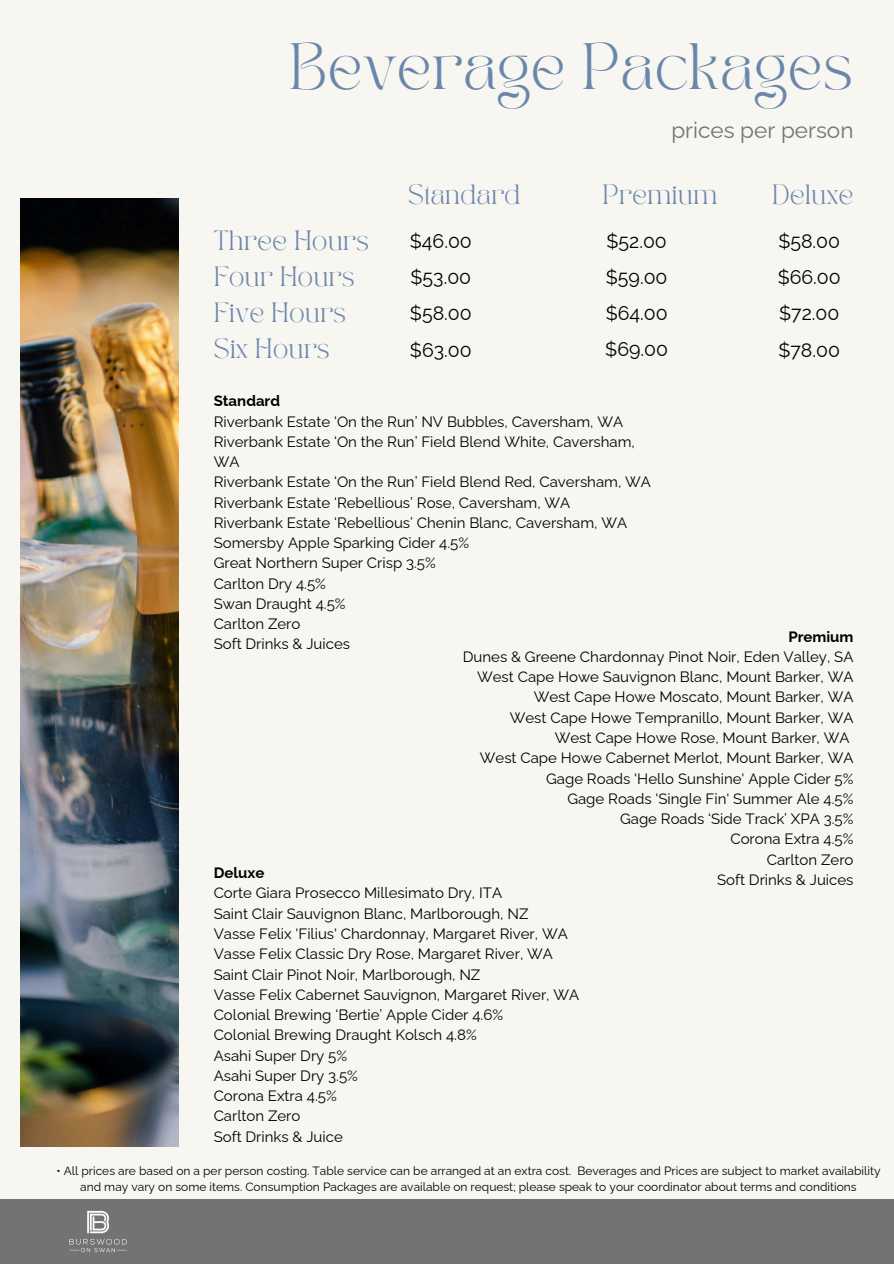
<style>
.page{position:relative;width:894px;height:1264px;background:#fff}
.page>*{position:absolute;margin:0;border:0;box-sizing:border-box;transform-origin:0 0}
.t1{font:45.75px "TAN PEARL Regular";color:#6b86ab}
.t2{font:22.5px "Raleway";color:#737373}
.t3{font:19.5px/36px "Raleway";color:#000;text-align:justify}
.t4{font:19.5px/36px "TAN PEARL Regular";color:#6b86ab}
.t5{font:15px/20.2px "Raleway";color:#000}
.t6{font:12px/16px "Raleway";color:#000;text-align:center}
.s1{font-weight:700}
</style>
<div class="page">
<div style="left:0;top:0;width:893px;height:1263px;background:#f7f6f1"></div>
<div style="left:0;top:1199px;width:893px;height:64px;background:#737373"></div>
<img style="left:69px;top:1210px;width:58px;height:43px">
<img style="left:21px;top:198px;width:157px;height:948px">
<h4 class="t1" style="left:289px;top:42px;width:565px">Beverage Packages</h4>
<h4 class="t2" style="left:671px;top:117px;width:183px">prices per person</h4>
<p class="t4" style="left:408px;top:179px;width:114px">Standard</p>
<p class="t4" style="left:602px;top:179px;width:116px">Premium</p>
<p class="t4" style="left:772px;top:179px;width:83px">Deluxe</p>
<h3 class="t4" style="left:214px;top:224px;width:157px">Three Hours<br>Four Hours<br>Five Hours<br>Six Hours</h3>
<h3 class="t3" style="left:410px;top:223px;width:64px">$46.00 $53.00 $58.00 $63.00</h3>
<h3 class="t3" style="left:605px;top:223px;width:64px">$52.00 $59.00 $64.00 $69.00</h3>
<h3 class="t3" style="left:777px;top:223px;width:65px">$58.00 $66.00 $72.00 $78.00</h3>
<h1 class="t5" style="left:214px;top:391px;width:439px"><span class="s1">Standard<br></span>Riverbank Estate ‘On the Run’ NV Bubbles, Caversham, WA Riverbank Estate ‘On the Run’ Field Blend White, Caversham, WA<br>Riverbank Estate ‘On the Run’ Field Blend Red, Caversham, WA Riverbank Estate ‘Rebellious’ Rose, Caversham, WA<br>Riverbank Estate ‘Rebellious’ Chenin Blanc, Caversham, WA Somersby Apple Sparking Cider 4.5%<br>Great Northern Super Crisp 3.5%<br>Carlton Dry 4.5%<br>Swan Draught 4.5%<br>Carlton Zero<br>Soft Drinks &amp; Juices</h1>
<h2 class="t5" style="left:462px;top:626px;width:392px;text-align:right"><span class="s1">Premium<br></span>Dunes &amp; Greene Chardonnay Pinot Noir, Eden Valley, SA West Cape Howe Sauvignon Blanc, Mount Barker, WA West Cape Howe Moscato, Mount Barker, WA<br>West Cape Howe Tempranillo, Mount Barker, WA<br>West Cape Howe Rose, Mount Barker, WA<br>West Cape Howe Cabernet Merlot, Mount Barker, WA Gage Roads 'Hello Sunshine' Apple Cider 5%<br>Gage Roads 'Single Fin' Summer Ale 4.5%<br>Gage Roads ‘Side Track’ XPA 3.5%<br>Corona Extra 4.5%<br>Carlton Zero<br>Soft Drinks &amp; Juices</h2>
<h3 class="t5" style="left:214px;top:862px;width:367px"><span class="s1">Deluxe<br></span>Corte Giara Prosecco Millesimato Dry, ITA<br>Saint Clair Sauvignon Blanc, Marlborough, NZ<br>Vasse Felix 'Filius' Chardonnay, Margaret River, WA<br>Vasse Felix Classic Dry Rose, Margaret River, WA<br>Saint Clair Pinot Noir, Marlborough, NZ<br>Vasse Felix Cabernet Sauvignon, Margaret River, WA<br>Colonial Brewing ‘Bertie’ Apple Cider 4.6%<br>Colonial Brewing Draught Kolsch 4.8%<br>Asahi Super Dry 5%<br>Asahi Super Dry 3.5%<br>Corona Extra 4.5%<br>Carlton Zero<br>Soft Drinks &amp; Juice</h3>
<h4 class="t6" style="left:56px;top:1162px;width:825px">• All prices are based on a per person costing. Table service can be arranged at an extra cost. Beverages and Prices are subject to market availability and may vary on some items. Consumption Packages are available on request; please speak to your coordinator about terms and conditions</h4>
</div>
